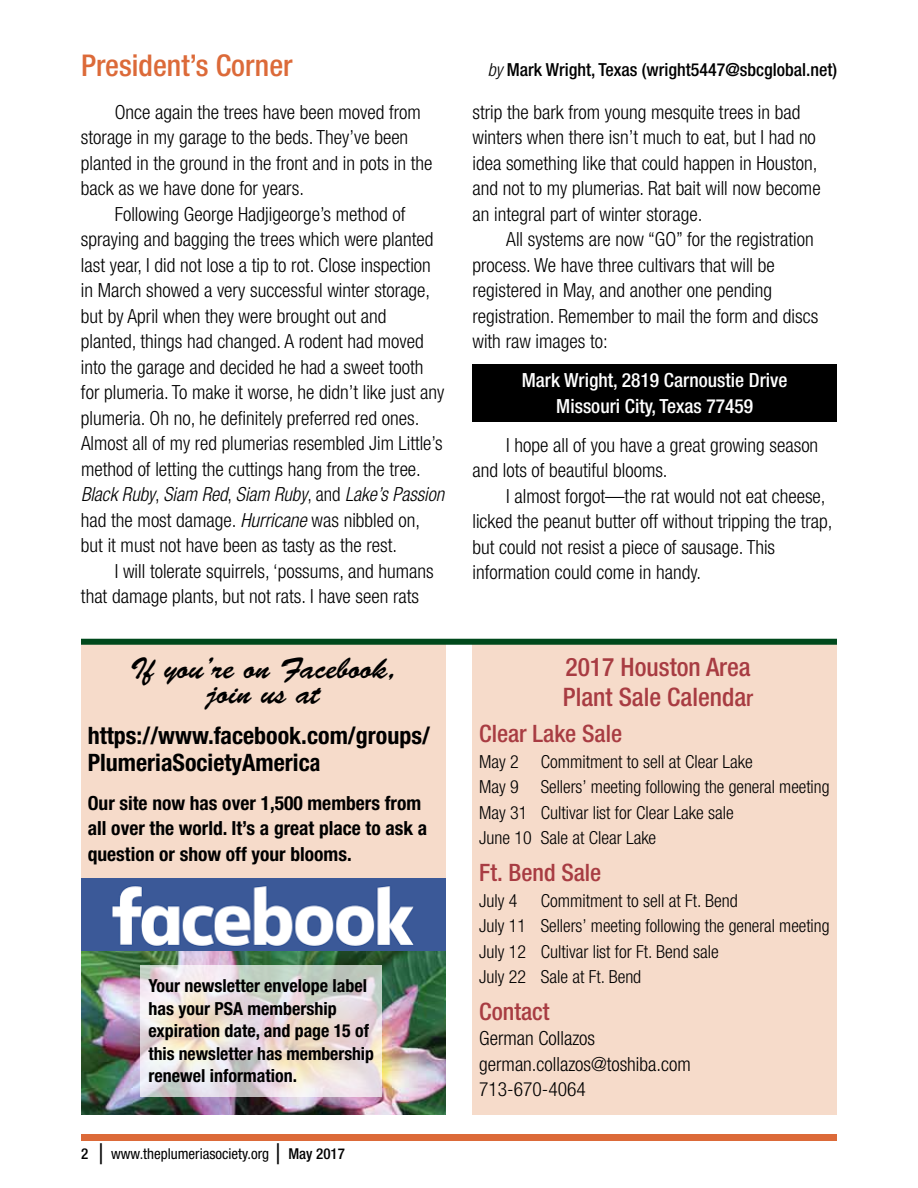
<style>
.page{position:relative;width:918px;height:1188px;background:#fff}
.page>*{position:absolute;margin:0;border:0;box-sizing:border-box;transform-origin:0 0}
.t1{font:30px/25.5px "Brush Script Std";color:#000;text-align:center}
.t2{font:500 condensed 30px "Helvetica Neue LT Std";color:#dc6a39}
.t3{font:500 condensed 25.5px/30px "Helvetica Neue LT Std";color:#a83c42}
.t4{font:700 condensed 24px/27px "Helvetica Neue LT Std";color:#000}
.t5{font:500 condensed 24px "Helvetica Neue LT Std";color:#a83c42}
.t6{font:300 condensed 19.5px/25.5px "Helvetica Neue LT Std";color:#000}
.t7{font:700 condensed 19.5px/25.5px "Helvetica Neue LT Std";color:#000}
.t8{font:500 condensed 19.5px/25.5px "Helvetica Neue LT Std";color:#fff;text-align:center}
.t9{font:300 condensed 18px/25.5px "Helvetica Neue LT Std";color:#000}
.t10{font:700 condensed 18px/22.5px "Helvetica Neue LT Std";color:#000}
.t11{font:500 condensed 18px "Helvetica Neue LT Std";color:#000}
.t12{font:condensed 15px "Helvetica Neue LT Std";color:#000}
.s1{font-weight:300;font-style:italic}
.s2{font-style:italic}
.s3{font-weight:500}
.s4{font-family:"Brush Script Std";font-stretch:normal;font-size:21px}
.s5{font-size:22.5px}
</style>
<div class="page">
<div style="left:81px;top:1134px;width:756px;height:7px;background:#dc6a39"></div>
<div style="left:472px;top:364px;width:365px;height:58px;background:#000"></div>
<div style="left:472px;top:644px;width:365px;height:471px;background:#f6dbca"></div>
<div style="left:81px;top:644px;width:365px;height:325px;background:#f6dbca"></div>
<img style="left:81px;top:878px;width:365px;height:237px">
<div style="left:81px;top:639px;width:756px;height:6px;background:#00491c"></div>
<svg style="left:140px;top:965px;width:242px;height:131px;background:#e4dcd8"></svg>
<h1 class="t2" style="left:81px;top:47px;width:213px">President’s Corner</h1>
<p class="t11" style="left:488px;top:59px;width:351px"><span class="s1">by</span> Mark Wright, Texas (wright5447@sbcglobal.net)</p>
<p class="t6" style="left:81px;top:99px;width:353px;text-indent:34px">Once again the trees have been moved from storage in my garage to the beds. They’ve been planted in the ground in the front and in pots in the back as we have done for years.</p>
<p class="t6" style="left:81px;top:201px;width:365px;text-indent:34px">Following George Hadjigeorge’s method of spraying and bagging the trees which were planted last year, I did not lose a tip to rot. Close inspection in March showed a very successful winter storage, but by April when they were brought out and planted, things had changed. A rodent had moved into the garage and decided he had a sweet tooth for plumeria. To make it worse, he didn’t like just any plumeria. Oh no, he definitely preferred red ones.<br>Almost all of my red plumerias resembled Jim Little’s method of letting the cuttings hang from the tree.<br><span class="s2">Black Ruby</span>, <span class="s2">Siam Red</span>, <span class="s2">Siam Ruby</span>, and <span class="s2">Lake’s Passion </span>had the most damage. <span class="s2">Hurricane</span> was nibbled on, but it must not have been as tasty as the rest.</p>
<p class="t6" style="left:81px;top:558px;width:354px;text-indent:34px">I will tolerate squirrels, ‘possums, and humans that damage plants, but not rats. I have seen rats</p>
<p class="t6" style="left:472px;top:99px;width:350px">strip the bark from young mesquite trees in bad winters when there isn’t much to eat, but I had no idea something like that could happen in Houston, and not to my plumerias. Rat bait will now become an integral part of winter storage.</p>
<p class="t6" style="left:472px;top:226px;width:347px;text-indent:34px">All systems are now “GO” for the registration process. We have three cultivars that will be registered in May, and another one pending registration. Remember to mail the form and discs with raw images to:</p>
<p class="t8" style="left:522px;top:367px;width:267px">Mark Wright, 2819 Carnoustie Drive<br>Missouri City, Texas 77459</p>
<p class="t6" style="left:472px;top:432px;width:347px;text-indent:34px">I hope all of you have a great growing season and lots of beautiful blooms.</p>
<p class="t6" style="left:472px;top:483px;width:362px;text-indent:34px">I almost forgot—the rat would not eat cheese, licked the peanut butter off without tripping the trap, but could not resist a piece of sausage. This information could come in handy.</p>
<h1 class="t1" style="left:130px;top:656px;width:268px">If you’re on Facebook, join us at</h1>
<p class="t4" style="left:88px;top:722px;width:344px">https://www.facebook.com/groups/<br>PlumeriaSocietyAmerica</p>
<p class="t7" style="left:88px;top:790px;width:341px">Our site now has over 1,500 members from all over the world. It’s a great place to ask a question or show off your blooms.</p>
<p class="t10" style="left:148px;top:974px;width:227px">Your newsletter envelope label has your PSA membership expiration date, and page 15 of this newsletter has membership renewel information.</p>
<p class="t12" style="left:81px;top:1145px;width:265px"><span class="s3">2</span> <span class="s4">|</span> www.theplumeriasociety.org <span class="s4">|</span> <span class="s3">May 2017</span></p>
<h2 class="t3" style="left:563px;top:651px;width:192px">2017 Houston Area<br>Plant Sale Calenda<span class="s5">r</span></h2>
<p class="t5" style="left:479px;top:720px;width:144px">Clear Lake Sale</p>
<p class="t9" style="left:479px;top:749px;width:352px">May 2 Commitment to sell at Clear Lake<br>May 9 Sellers’ meeting following the general meeting May 31 Cultivar list for Clear Lake sale<br>June 10 Sale at Clear Lake</p>
<p class="t5" style="left:479px;top:858px;width:124px">Ft. Bend Sale</p>
<p class="t9" style="left:479px;top:887px;width:40px">July 4</p>
<p class="t9" style="left:479px;top:887px;width:352px;text-indent:62px">Commitment to sell at Ft. Bend<br>July 11 Sellers’ meeting following the general meeting July 12 Cultivar list for Ft. Bend sale<br>July 22 Sale at Ft. Bend</p>
<p class="t5" style="left:479px;top:997px;width:72px">Contact</p>
<p class="t6" style="left:479px;top:1026px;width:213px">German Collazos german.collazos@toshiba.com<br>713-670-4064</p>
</div>
